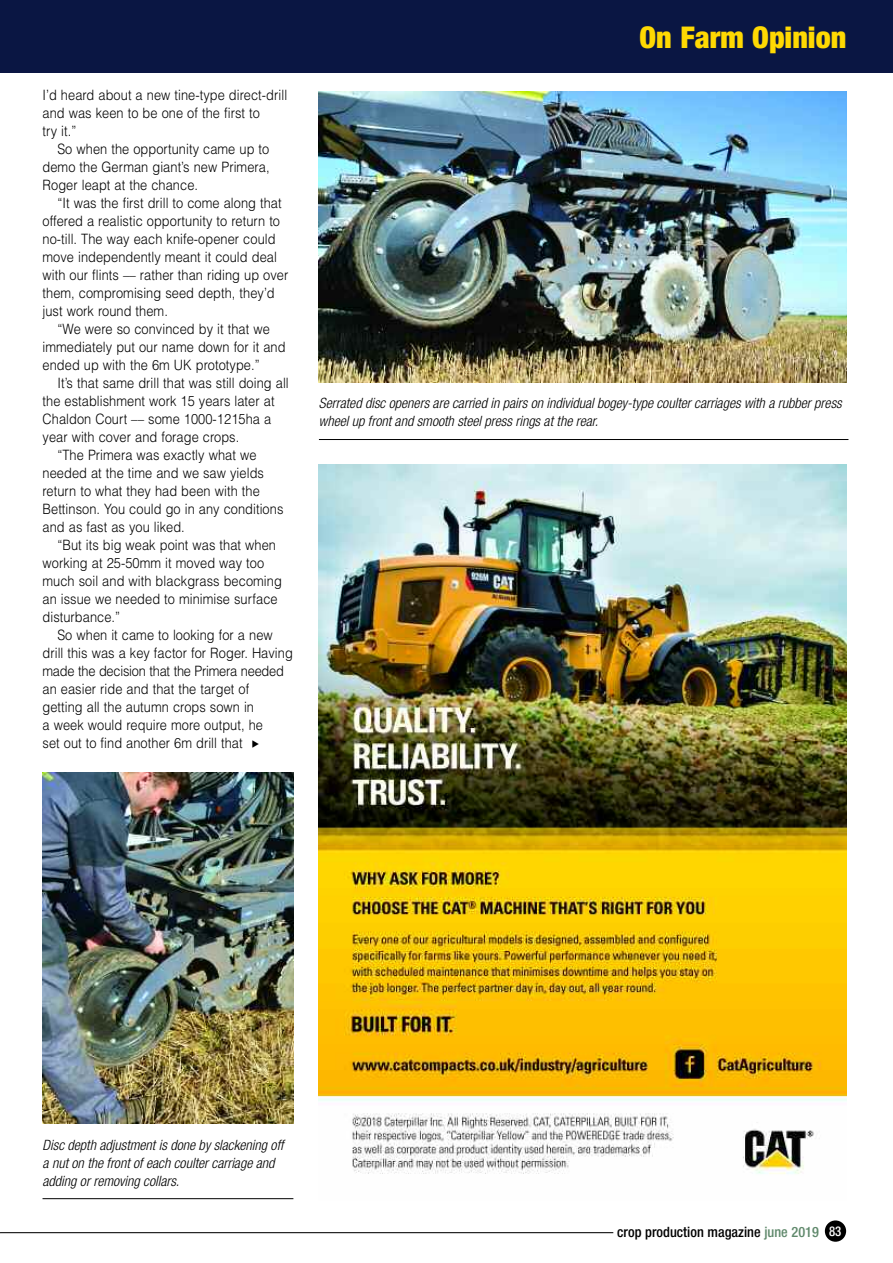
<style>
.page{position:relative;width:893px;height:1263px;background:#fff}
.page>*{position:absolute;margin:0;border:0;box-sizing:border-box;transform-origin:0 0}
.t1{font:900 condensed 30px "Helvetica Neue";color:#ffd902}
.t2{font:300 14.25px/18px "Helvetica";letter-spacing:.005em;color:#000;scale:.9 1}
.t3{font:italic 300 condensed 14.25px/18px "Helvetica Neue";color:#000}
.t4{font:300 14.25px "Helvetica";letter-spacing:-.015em;color:#000;scale:.9 1}
.t5{font:500 condensed 14.25px "Helvetica Neue";color:#000}
.s1{color:#60896c}
.s2{font-size:13.5px;color:#fff}
</style>
<div class="page">
<img style="left:319px;top:465px;width:527px;height:709px">
<img style="left:43px;top:772px;width:250px;height:351px">
<hr style="left:43px;top:1198px;width:250px;height:1px;background:#000">
<img style="left:319px;top:91px;width:527px;height:292px">
<hr style="left:319px;top:439px;width:529px;height:1px;background:#000">
<div style="left:0;top:0;width:893px;height:72px;background:#0a1643"></div>
<hr style="left:1px;top:1232px;width:612px;height:1px;background:#000">
<div style="left:825px;top:1220px;width:21px;height:22px;background:#000;border-radius:50%"></div>
<p class="t2" style="left:43px;top:86px;width:273px">I’d heard about a new tine-type direct-drill and was keen to be one of the first to<br>try it.”</p>
<p class="t2" style="left:43px;top:140px;width:254px;text-align:justify;text-indent:15px">So when the opportunity came up to demo the German giant’s new Primera, Roger leapt at the chance.</p>
<p class="t2" style="left:43px;top:194px;width:275px;text-indent:15px">“It was the first drill to come along that offered a realistic opportunity to return to no-till. The way each knife-opener could move independently meant it could deal with our flints –– rather than riding up over them, compromising seed depth, they’d just work round them.</p>
<p class="t2" style="left:43px;top:320px;width:272px;text-indent:15px">“We were so convinced by it that we immediately put our name down for it and ended up with the 6m UK prototype.”</p>
<p class="t2" style="left:57px;top:374px;width:259px">It’s that same drill that was still doing all</p>
<p class="t2" style="left:43px;top:392px;width:259px">the establishment work 15 years later at</p>
<p class="t2" style="left:43px;top:410px;width:256px">Chaldon Court –– some 1000-1215ha a</p>
<p class="t2" style="left:43px;top:428px;width:220px">year with cover and forage crops.</p>
<p class="t2" style="left:57px;top:446px;width:223px">“The Primera was exactly what we</p>
<p class="t2" style="left:43px;top:464px;width:248px">needed at the time and we saw yields</p>
<p class="t2" style="left:43px;top:482px;width:243px">return to what they had been with the</p>
<p class="t2" style="left:43px;top:500px;width:269px">Bettinson. You could go in any conditions</p>
<p class="t2" style="left:43px;top:518px;width:160px">and as fast as you liked.</p>
<p class="t2" style="left:57px;top:536px;width:244px">“But its big weak point was that when</p>
<p class="t2" style="left:43px;top:554px;width:248px">working at 25-50mm it moved way too</p>
<p class="t2" style="left:43px;top:572px;width:267px">much soil and with blackgrass becoming</p>
<p class="t2" style="left:43px;top:590px;width:263px">an issue we needed to minimise surface</p>
<p class="t2" style="left:43px;top:608px;width:88px">disturbance.”</p>
<p class="t2" style="left:57px;top:626px;width:241px">So when it came to looking for a new</p>
<p class="t2" style="left:43px;top:644px;width:280px">drill this was a key factor for Roger. Having</p>
<p class="t4" style="left:43px;top:662px;width:270px">made the decision that the Primera needed</p>
<p class="t2" style="left:43px;top:680px;width:231px">an easier ride and that the target of</p>
<p class="t2" style="left:43px;top:698px;width:237px">getting all the autumn crops sown in</p>
<p class="t2" style="left:43px;top:716px;width:246px">a week would require more output, he</p>
<p class="t2" style="left:43px;top:734px;width:224px">set out to find another 6m drill that</p>
<h1 class="t1" style="left:639px;top:27px;width:208px">On Farm Opinion</h1>
<p class="t3" style="left:319px;top:395px;width:524px">Serrated disc openers are carried in pairs on individual bogey-type coulter carriages with a rubber press wheel up front and smooth steel press rings at the rear.</p>
<p class="t3" style="left:43px;top:1137px;width:243px">Disc depth adjustment is done by slackening off a nut on the front of each coulter carriage and adding or removing collars.</p>
<p class="t5" style="left:617px;top:1226px;width:225px">crop production magazine <span class="s1">june 2019</span> <span class="s2">83</span></p>
</div>
